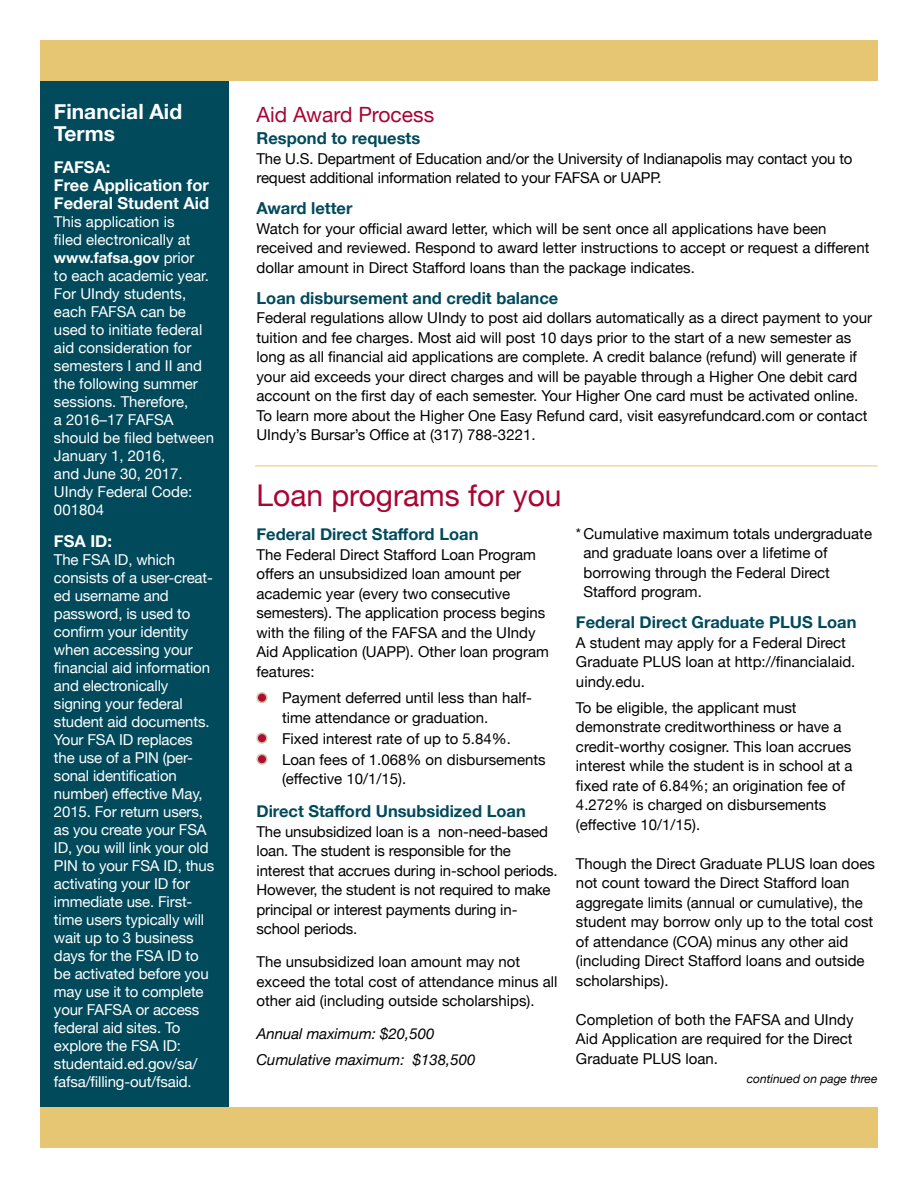
<style>
.page{position:relative;width:918px;height:1188px;background:#fff}
.page>*{position:absolute;margin:0;border:0;box-sizing:border-box;transform-origin:0 0}
.t1{font:30px "Helvetica Neue";color:#a90533}
.t2{font:700 21px/22.5px "Helvetica Neue";color:#fff}
.t3{font:21px "Helvetica Neue";color:#a90533}
.t4{font:700 16.5px "Helvetica Neue";color:#004a5c}
.t5{font:700 16.5px/18px "Helvetica Neue";color:#fff}
.t6{font:15px/19.5px "Helvetica Neue";color:#000}
.t7{font:15px/18px "Helvetica Neue";letter-spacing:-.01em;color:#fff}
.t8{font:italic 15px/26.2px "Helvetica Neue";color:#000}
.t9{font:italic 12px "Helvetica Neue";color:#000}
.s1{font-weight:700}
</style>
<div class="page">
<div style="left:40px;top:80px;width:189px;height:1067px;background:#004a5c"></div>
<div style="left:40px;top:40px;width:838px;height:41px;background:#e7c673"></div>
<hr style="left:255px;top:466px;width:622px;height:1px;background:#e7c673">
<div style="left:40px;top:1107px;width:838px;height:41px;background:#e7c673"></div>
<div style="left:257px;top:693px;width:10px;height:9px;background:#b30838;border-radius:50%"></div>
<div style="left:256px;top:692px;width:11px;height:11px;border:2px solid #c3c291;border-radius:50%"></div>
<div style="left:257px;top:733px;width:10px;height:10px;background:#b30838;border-radius:50%"></div>
<div style="left:256px;top:733px;width:11px;height:11px;border:2px solid #c3c291;border-radius:50%"></div>
<div style="left:257px;top:754px;width:10px;height:10px;background:#b30838;border-radius:50%"></div>
<div style="left:256px;top:754px;width:11px;height:11px;border:2px solid #c3c291;border-radius:50%"></div>
<h2 class="t2" style="left:54px;top:101px;width:130px">Financial Aid<br>Terms</h2>
<p class="t5" style="left:54px;top:159px;width:157px">FAFSA:<br>Free Application for<br>Federal Student Aid</p>
<p class="t7" style="left:54px;top:214px;width:162px">This application is<br>filed electronically at <span class="s1">www.fafsa.gov</span> prior<br>to each academic year.<br>For UIndy students, each FAFSA can be used to initiate federal aid consideration for semesters I and II and the following summer sessions. Therefore,<br>a 2016–17 FAFSA should be filed between<br>January 1, 2016,<br>and June 30, 2017.<br>UIndy Federal Code:<br>001804</p>
<p class="t5" style="left:54px;top:532px;width:60px">FSA ID:</p>
<p class="t7" style="left:54px;top:551px;width:162px">The FSA ID, which consists of a user-creat&shy;ed username and password, is used to confirm your identity when accessing your financial aid information and electronically signing your federal student aid documents.<br>Your FSA ID replaces the use of a PIN (per&shy;sonal identification number) effective May,<br>2015. For return users, as you create your FSA<br>ID, you will link your old<br>PIN to your FSA ID, thus activating your ID for immediate use. First&shy;time users typically will wait up to 3 business days for the FSA ID to be activated before you may use it to complete your FAFSA or access federal aid sites. To explore the FSA ID: studentaid.ed.gov/sa/ fafsa/filling-out/fsaid.</p>
<h2 class="t3" style="left:256px;top:99px;width:179px">Aid Award Process</h2>
<p class="t4" style="left:256px;top:126px;width:165px">Respond to requests</p>
<p class="t6" style="left:256px;top:150px;width:598px">The U.S. Department of Education and/or the University of Indianapolis may contact you to request additional information related to your FAFSA or UAPP.</p>
<p class="t4" style="left:256px;top:196px;width:97px">Award letter</p>
<p class="t6" style="left:256px;top:220px;width:614px">Watch for your official award letter, which will be sent once all applications have been received and reviewed. Respond to award letter instructions to accept or request a different dollar amount in Direct Stafford loans than the package indicates.</p>
<p class="t4" style="left:256px;top:285px;width:303px">Loan disbursement and credit balance</p>
<p class="t6" style="left:256px;top:309px;width:617px">Federal regulations allow UIndy to post aid dollars automatically as a direct payment to your tuition and fee charges. Most aid will post 10 days prior to the start of a new semester as long as all financial aid applications are complete. A credit balance (refund) will generate if your aid exceeds your direct charges and will be payable through a Higher One debit card account on the first day of each semester. Your Higher One card must be activated online.<br>To learn more about the Higher One Easy Refund card, visit easyrefundcard.com or contact UIndy’s Bursar’s Office at (317) 788-3221.</p>
<h1 class="t1" style="left:256px;top:474px;width:307px">Loan programs for you</h1>
<p class="t4" style="left:256px;top:522px;width:223px">Federal Direct Stafford Loan</p>
<p class="t6" style="left:256px;top:546px;width:294px">The Federal Direct Stafford Loan Program offers an unsubsidized loan amount per academic year (every two consecutive semesters). The application process begins with the filing of the FAFSA and the UIndy Aid Application (UAPP). Other loan program features:</p>
<p class="t6" style="left:282px;top:689px;width:252px">Payment deferred until less than half&shy;time attendance or graduation.</p>
<p class="t6" style="left:282px;top:729px;width:265px;line-height:21px">Fixed interest rate of up to 5.84%.<br>Loan fees of 1.068% on disbursements</p>
<p class="t6" style="left:282px;top:770px;width:126px">(effective 10/1/15).</p>
<p class="t4" style="left:256px;top:798px;width:271px">Direct Stafford Unsubsidized Loan</p>
<p class="t6" style="left:256px;top:822px;width:303px">The unsubsidized loan is a non-need-based loan. The student is responsible for the interest that accrues during in-school periods.<br>However, the student is not required to make principal or interest payments during in&shy;school periods.</p>
<p class="t6" style="left:256px;top:953px;width:302px">The unsubsidized loan amount may not exceed the total cost of attendance minus all other aid (including outside scholarships).</p>
<p class="t8" style="left:256px;top:1022px;width:220px">Annual maximum: $20,500<br>Cumulative maximum: $138,500</p>
<p class="t6" style="left:583px;top:524px;width:290px;text-indent:-8px">* Cumulative maximum totals undergraduate and graduate loans over a lifetime of borrowing through the Federal Direct Stafford program.</p>
<p class="t4" style="left:576px;top:609px;width:282px">Federal Direct Graduate PLUS Loan</p>
<p class="t6" style="left:576px;top:633px;width:281px">A student may apply for a Federal Direct<br>Graduate PLUS loan at http://financialaid. uindy.edu.</p>
<p class="t6" style="left:576px;top:699px;width:278px">To be eligible, the applicant must demonstrate creditworthiness or have a credit-worthy cosigner. This loan accrues interest while the student is in school at a fixed rate of 6.84%; an origination fee of 4.272% is charged on disbursements (effective 10/1/15).</p>
<p class="t6" style="left:576px;top:855px;width:300px">Though the Direct Graduate PLUS loan does not count toward the Direct Stafford loan aggregate limits (annual or cumulative), the student may borrow only up to the total cost of attendance (COA) minus any other aid (including Direct Stafford loans and outside scholarships).</p>
<p class="t6" style="left:576px;top:1011px;width:279px;text-align:justify">Completion of both the FAFSA and UIndy Aid Application are required for the Direct Graduate PLUS loan.</p>
<p class="t9" style="left:747px;top:1070px;width:132px">continued on page three</p>
</div>
